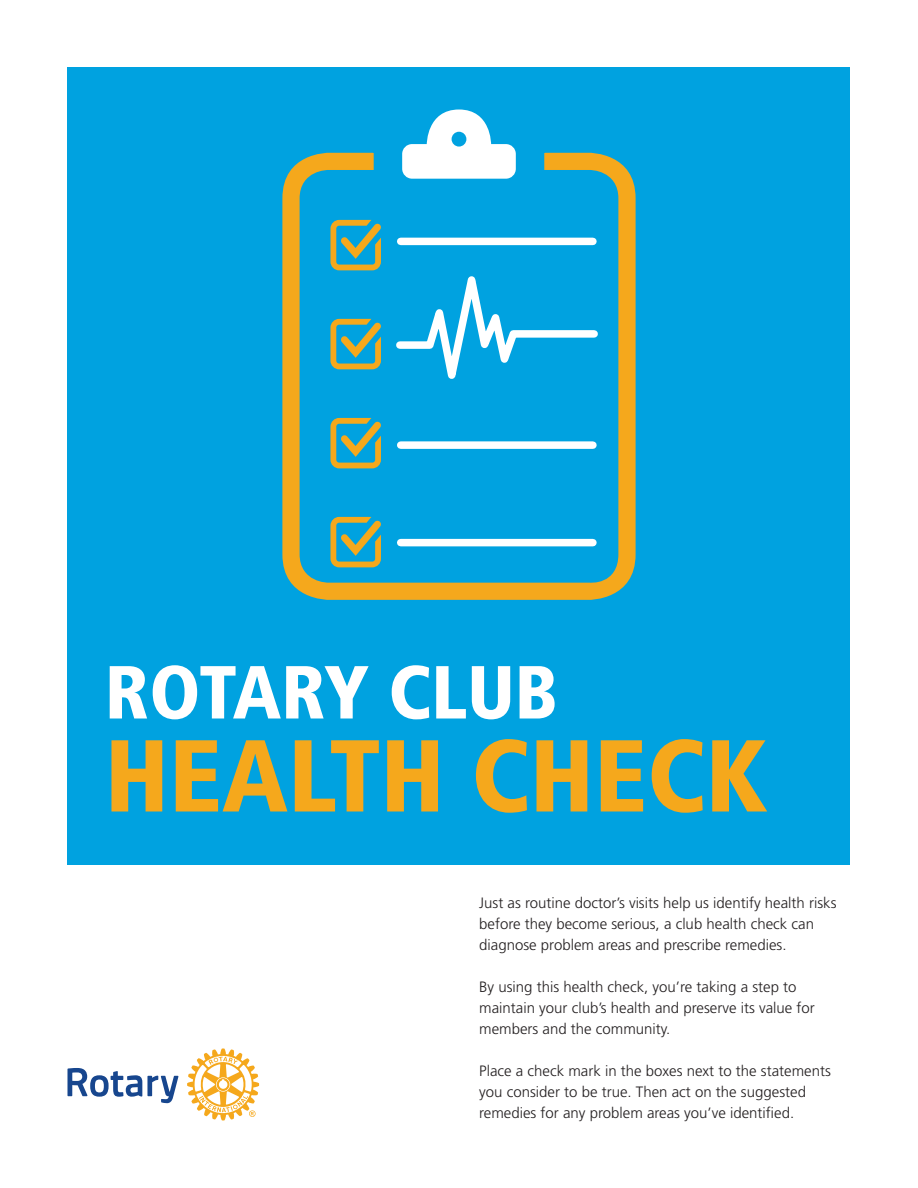
<style>
.page{position:relative;width:918px;height:1188px;background:#fff}
.page>*{position:absolute;margin:0;border:0;box-sizing:border-box;transform-origin:0 0}
.t1{font:900 condensed 102px "Frutiger LT Std";color:#f5a81c}
.t2{font:900 condensed 75px "Frutiger LT Std";color:#fff}
.t3{font:300 15px/21px "Frutiger LT Std";color:#231f20}
</style>
<div class="page">
<svg style="left:68px;top:1068px;width:110px;height:35px"></svg>
<svg style="left:187px;top:1048px;width:72px;height:72px"></svg>
<div style="left:68px;top:68px;width:782px;height:798px;background:#00a2e0"></div>
<svg style="left:282px;top:152px;width:354px;height:448px"></svg>
<svg style="left:402px;top:110px;width:114px;height:69px"></svg>
<svg style="left:330px;top:220px;width:51px;height:50px"></svg>
<svg style="left:330px;top:418px;width:51px;height:50px"></svg>
<svg style="left:330px;top:319px;width:51px;height:50px"></svg>
<svg style="left:330px;top:517px;width:51px;height:50px"></svg>
<div style="left:401px;top:238px;width:192px;height:7px;background:#fff"></div>
<div style="left:401px;top:441px;width:192px;height:8px;background:#fff"></div>
<div style="left:401px;top:539px;width:192px;height:7px;background:#fff"></div>
<h2 class="t2" style="left:105px;top:647px;width:454px">ROTARY CLUB</h2>
<h1 class="t1" style="left:105px;top:715px;width:665px">HEALTH CHECK</h1>
<p class="t3" style="left:479px;top:892px;width:359px">Just as routine doctor’s visits help us identify health risks before they become serious, a club health check can diagnose problem areas and prescribe remedies.</p>
<p class="t3" style="left:479px;top:976px;width:337px">By using this health check, you’re taking a step to maintain your club’s health and preserve its value for members and the community.</p>
<p class="t3" style="left:479px;top:1060px;width:353px">Place a check mark in the boxes next to the statements you consider to be true. Then act on the suggested remedies for any problem areas you’ve identified.</p>
</div>
